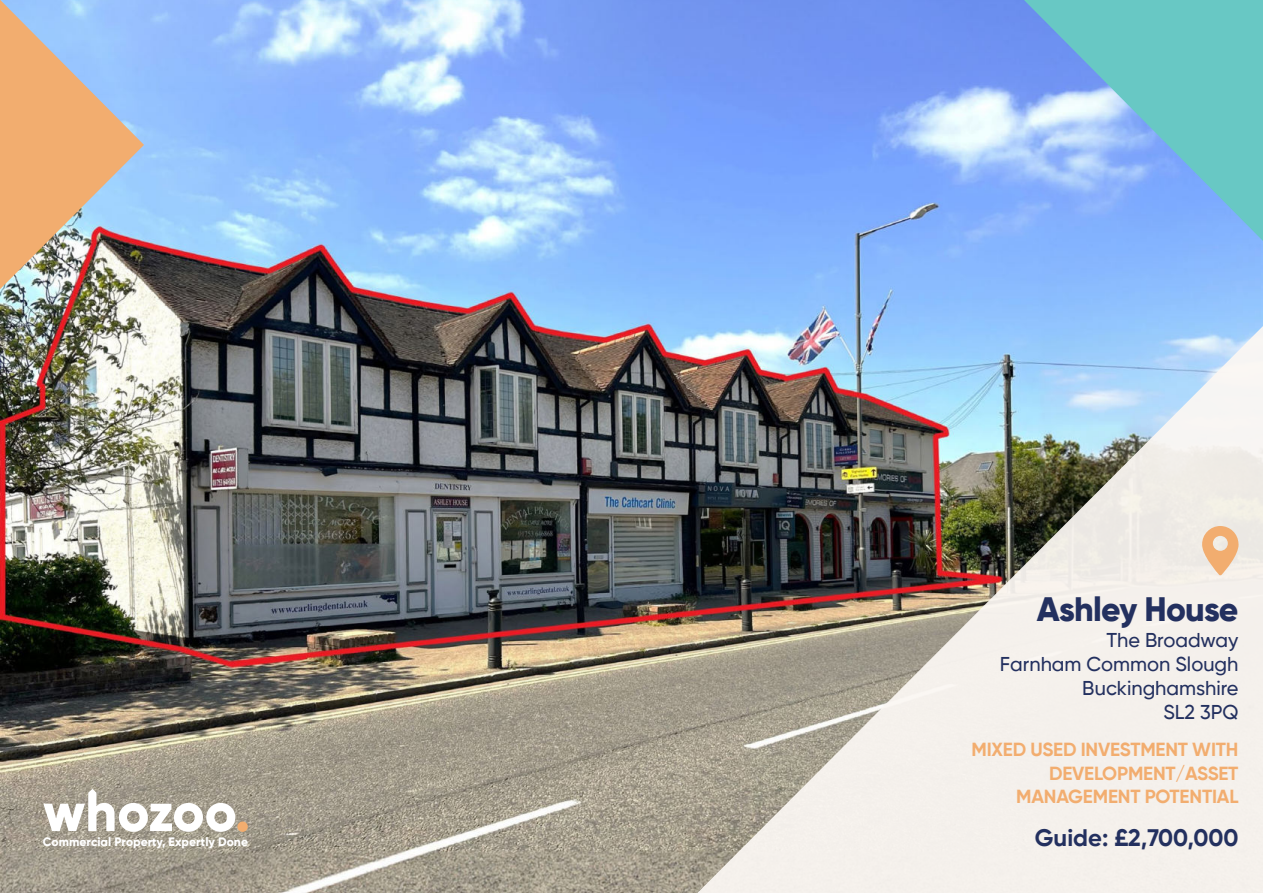
<style>
.page{position:relative;width:1263px;height:893px;background:#fff}
.page>*{position:absolute;margin:0;border:0;box-sizing:border-box;transform-origin:0 0}
.t1{font:800 33.75px "Gilroy";letter-spacing:-.025em;color:#23305f}
.t2{font:700 23.85px "Gilroy";color:#23305f}
.t3{font:500 19.95px/24px "Gilroy";color:#23305f;text-align:right}
.t4{font:700 18.9px/23.2px "Gilroy";letter-spacing:-.01em;color:#f2ad6f;text-align:right}
.t5{font:800 12.15px "Gilroy";color:#fff}
</style>
<div class="page">
<img style="left:0;top:0;width:1263px;height:893px">
<img style="left:579px;top:326px;width:684px;height:567px">
<svg style="left:0;top:0;width:144px;height:289px;background:#c7b2a3"></svg>
<svg style="left:1024px;top:0;width:239px;height:241px;background:#7bbedf"></svg>
<svg style="left:43px;top:789px;width:192px;height:43px"></svg>
<div style="left:237px;top:821px;width:11px;height:11px;background:#f2ad6f;border-radius:50%"></div>
<svg style="left:1202px;top:526px;width:36px;height:49px;background:#f1c69e"></svg>
<p class="t5" style="left:43px;top:836px;width:207px">Commercial Property, Expertly Done</p>
<h1 class="t1" style="left:1037px;top:594px;width:203px">Ashley House</h1>
<p class="t3" style="left:1000px;top:629px;width:240px">The Broadway<br>Farnham Common Slough<br>Buckinghamshire<br>SL2 3PQ</p>
<p class="t4" style="left:971px;top:739px;width:268px">MIXED USED INVESTMENT WITH<br>DEVELOPMENT/ASSET<br>MANAGEMENT POTENTIAL</p>
<p class="t2" style="left:1035px;top:827px;width:205px">Guide: £2,700,000</p>
</div>
